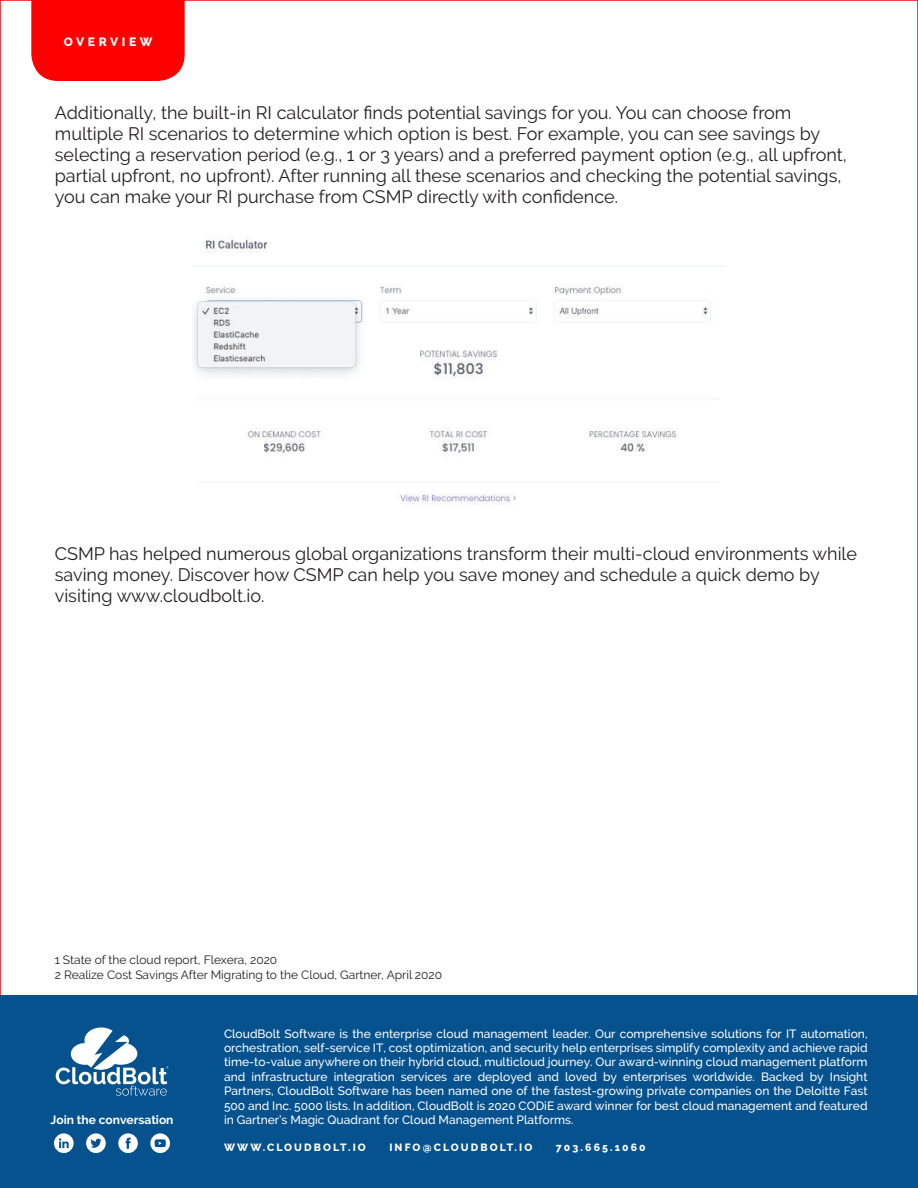
<style>
.page{position:relative;width:918px;height:1188px;background:#fff}
.page>*{position:absolute;margin:0;border:0;box-sizing:border-box;transform-origin:0 0}
.t1{font:18px/21px "Raleway";color:#211e1e}
.t2{font:500 12px/14.4px "Raleway";color:#fff;text-align:justify}
.t3{font:12px/15px "Raleway";color:#211d1e}
.t4{font:700 12px "Raleway";color:#fff}
.t5{font:800 12px "Raleway";letter-spacing:.3em;color:#fff}
.t6{font:800 10.5px "Raleway";letter-spacing:.2em;color:#fff}
</style>
<div class="page">
<div style="left:31px;top:3px;width:154px;height:78px;background:#f00"></div>
<img style="left:192px;top:239px;width:534px;height:266px">
<div style="left:0;top:996px;width:918px;height:192px;background:#05528e"></div>
<svg style="left:56px;top:1027px;width:112px;height:69px"></svg>
<svg style="left:54px;top:1133px;width:20px;height:20px"></svg>
<svg style="left:86px;top:1133px;width:20px;height:20px"></svg>
<svg style="left:150px;top:1133px;width:20px;height:20px"></svg>
<svg style="left:118px;top:1133px;width:20px;height:20px"></svg>
<p class="t5" style="left:64px;top:37px;width:90px">OVERVIEW</p>
<p class="t1" style="left:55px;top:102px;width:794px">Additionally, the built-in RI calculator finds potential savings for you. You can choose from multiple RI scenarios to determine which option is best. For example, you can see savings by selecting a reservation period (e.g., 1 or 3 years) and a preferred payment option (e.g., all upfront, partial upfront, no upfront). After running all these scenarios and checking the potential savings, you can make your RI purchase from CSMP directly with confidence.</p>
<h1 class="t1" style="left:55px;top:543px;width:804px">CSMP has helped numerous global organizations transform their multi-cloud environments while saving money. Discover how CSMP can help you save money and schedule a quick demo by visiting www.cloudbolt.io.</h1>
<p class="t3" style="left:55px;top:953px;width:389px">1 State of the cloud report, Flexera, 2020<br>2 Realize Cost Savings After Migrating to the Cloud, Gartner, April 2020</p>
<p class="t2" style="left:224px;top:1027px;width:645px">CloudBolt Software is the enterprise cloud management leader. Our comprehensive solutions for IT automation, orchestration, self-service IT, cost optimization, and security help enterprises simplify complexity and achieve rapid time-to-value anywhere on their hybrid cloud, multicloud journey. Our award-winning cloud management platform and infrastructure integration services are deployed and loved by enterprises worldwide. Backed by Insight Partners, CloudBolt Software has been named one of the fastest-growing private companies on the Deloitte Fast 500 and Inc. 5000 lists. In addition, CloudBolt is 2020 CODiE award winner for best cloud management and featured</p>
<p class="t4" style="left:51px;top:1113px;width:125px">Join the conversation</p>
<p class="t2" style="left:224px;top:1114px;width:351px">in Gartner’s Magic Quadrant for Cloud Management Platforms.</p>
<p class="t6" style="left:224px;top:1143px;width:143px">WWW.CLOUDBOLT.IO</p>
<p class="t6" style="left:389px;top:1143px;width:145px">INFO@CLOUDBOLT.IO</p>
<p class="t6" style="left:556px;top:1143px;width:91px">703.665.1060</p>
</div>
